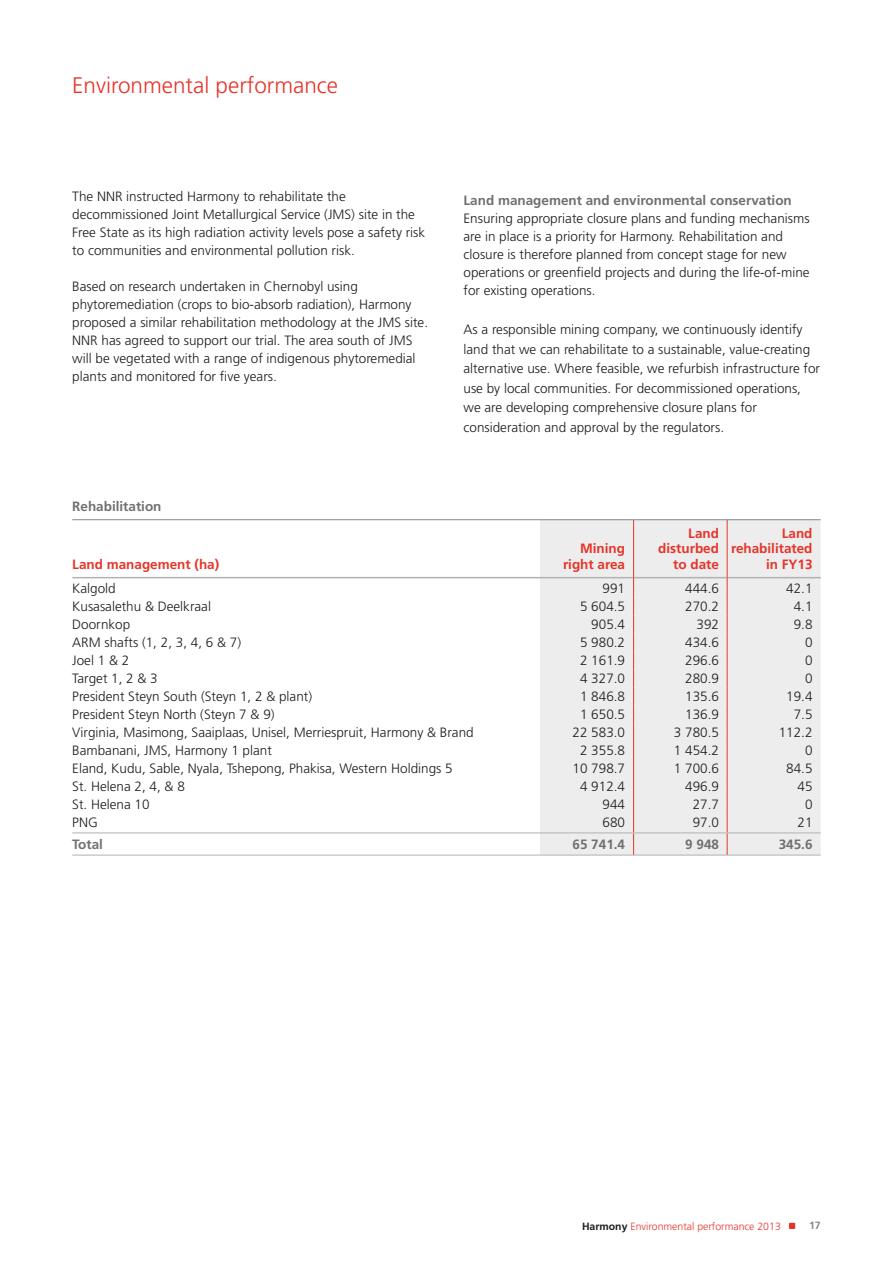
<style>
.page{position:relative;width:893px;height:1263px;background:#fff}
.page>*{position:absolute;margin:0;border:0;box-sizing:border-box;transform-origin:0 0}
.t1{font:300 22.5px "Frutiger LT Std";color:#e63429}
.t2{font:300 13.5px/18px "Frutiger LT Std";color:#1d1d1b}
.t3{font:700 13.5px "Frutiger LT Std";color:#70706f}
.t4{font:700 13.5px/15.8px "Frutiger LT Std";color:#e63429;text-align:right}
.t5{font:300 10.5px "Frutiger LT Std";color:#e63429}
.t6{font:700 10.5px "Frutiger LT Std";color:#878787}
.s1{font-weight:700;color:#1d1d1b}
</style>
<div class="page">
<svg style="left:789px;top:1223px;width:6px;height:6px"></svg>
<div style="left:540px;top:520px;width:281px;height:335px;background:#ededed"></div>
<hr style="left:72px;top:519px;width:468px;height:1px;background:#878787">
<hr style="left:540px;top:519px;width:94px;height:1px;background:#878787">
<hr style="left:634px;top:519px;width:93px;height:1px;background:#878787">
<hr style="left:727px;top:519px;width:94px;height:1px;background:#878787">
<hr style="left:72px;top:577px;width:468px;height:1px;background:#b2b2b2">
<hr style="left:540px;top:577px;width:93px;height:1px;background:#b2b2b2">
<hr style="left:634px;top:577px;width:93px;height:1px;background:#b2b2b2">
<hr style="left:727px;top:577px;width:94px;height:1px;background:#b2b2b2">
<hr style="left:72px;top:855px;width:468px;height:1px;background:#b2b2b2">
<hr style="left:540px;top:855px;width:94px;height:1px;background:#b2b2b2">
<hr style="left:634px;top:855px;width:93px;height:1px;background:#b2b2b2">
<hr style="left:727px;top:855px;width:94px;height:1px;background:#b2b2b2">
<hr style="left:633px;top:520px;width:1px;height:58px;background:#e63429">
<hr style="left:727px;top:520px;width:1px;height:58px;background:#e63429">
<svg style="left:633px;top:578px;width:1px;height:277px"></svg>
<svg style="left:727px;top:578px;width:1px;height:277px"></svg>
<hr style="left:72px;top:832px;width:468px;height:1px;background:#b2b2b2">
<hr style="left:540px;top:832px;width:94px;height:1px;background:#b2b2b2">
<hr style="left:634px;top:832px;width:93px;height:1px;background:#b2b2b2">
<hr style="left:727px;top:832px;width:94px;height:1px;background:#b2b2b2">
<h1 class="t1" style="left:72px;top:73px;width:267px">Environmental performance</h1>
<p class="t2" style="left:72px;top:188px;width:354px">The NNR instructed Harmony to rehabilitate the decommissioned Joint Metallurgical Service (JMS) site in the Free State as its high radiation activity levels pose a safety risk to communities and environmental pollution risk.</p>
<p class="t2" style="left:72px;top:278px;width:357px">Based on research undertaken in Chernobyl using phytoremediation (crops to bio-absorb radiation), Harmony proposed a similar rehabilitation methodology at the JMS site.<br>NNR has agreed to support our trial. The area south of JMS will be vegetated with a range of indigenous phytoremedial plants and monitored for five years.</p>
<p class="t3" style="left:72px;top:499px;width:91px">Rehabilitation</p>
<p class="t4" style="left:72px;top:557px;width:149px">Land management (ha)</p>
<p class="t3" style="left:463px;top:193px;width:330px">Land management and environmental conservation</p>
<p class="t2" style="left:463px;top:210px;width:348px">Ensuring appropriate closure plans and funding mechanisms are in place is a priority for Harmony. Rehabilitation and closure is therefore planned from concept stage for new operations or greenfield projects and during the life-of-mine for existing operations.</p>
<p class="t2" style="left:463px;top:320px;width:358px;line-height:19.5px">As a responsible mining company, we continuously identify land that we can rehabilitate to a sustainable, value-creating alternative use. Where feasible, we refurbish infrastructure for use by local communities. For decommissioned operations, we are developing comprehensive closure plans for consideration and approval by the regulators.</p>
<p class="t4" style="left:563px;top:541px;width:64px">Mining right area</p>
<p class="t4" style="left:658px;top:525px;width:62px">Land disturbed to date</p>
<p class="t4" style="left:731px;top:525px;width:83px">Land rehabilitated in FY13</p>
<p class="t2" style="left:72px;top:580px;width:45px">Kalgold</p>
<p class="t2" style="left:603px;top:580px;width:24px">991</p>
<p class="t2" style="left:685px;top:580px;width:35px">444.6</p>
<p class="t2" style="left:786px;top:580px;width:28px">42.1</p>
<p class="t2" style="left:72px;top:598px;width:140px">Kusasalethu &amp; Deelkraal</p>
<p class="t2" style="left:580px;top:598px;width:47px">5 604.5</p>
<p class="t2" style="left:685px;top:598px;width:35px">270.2</p>
<p class="t2" style="left:794px;top:598px;width:20px">4.1</p>
<p class="t2" style="left:72px;top:616px;width:60px">Doornkop</p>
<p class="t2" style="left:591px;top:616px;width:35px">905.4</p>
<p class="t2" style="left:696px;top:616px;width:24px">392</p>
<p class="t2" style="left:794px;top:616px;width:20px">9.8</p>
<p class="t2" style="left:72px;top:634px;width:170px">ARM shafts (1, 2, 3, 4, 6 &amp; 7)</p>
<p class="t2" style="left:580px;top:634px;width:47px">5 980.2</p>
<p class="t2" style="left:685px;top:634px;width:35px">434.6</p>
<p class="t2" style="left:805px;top:634px;width:9px">0</p>
<p class="t2" style="left:72px;top:652px;width:59px">Joel 1 &amp; 2</p>
<p class="t2" style="left:580px;top:652px;width:47px">2 161.9</p>
<p class="t2" style="left:685px;top:652px;width:35px">296.6</p>
<p class="t2" style="left:805px;top:652px;width:9px">0</p>
<p class="t2" style="left:72px;top:670px;width:87px">Target 1, 2 &amp; 3</p>
<p class="t2" style="left:580px;top:670px;width:47px">4 327.0</p>
<p class="t2" style="left:685px;top:670px;width:35px">280.9</p>
<p class="t2" style="left:805px;top:670px;width:9px">0</p>
<p class="t2" style="left:72px;top:688px;width:241px">President Steyn South (Steyn 1, 2 &amp; plant)</p>
<p class="t2" style="left:580px;top:688px;width:47px">1 846.8</p>
<p class="t2" style="left:685px;top:688px;width:35px">135.6</p>
<p class="t2" style="left:786px;top:688px;width:28px">19.4</p>
<p class="t2" style="left:72px;top:705px;width:204px">President Steyn North (Steyn 7 &amp; 9)</p>
<p class="t2" style="left:580px;top:705px;width:47px">1 650.5</p>
<p class="t2" style="left:685px;top:705px;width:35px">136.9</p>
<p class="t2" style="left:794px;top:705px;width:20px">7.5</p>
<p class="t2" style="left:72px;top:723px;width:403px">Virginia, Masimong, Saaiplaas, Unisel, Merriespruit, Harmony &amp; Brand</p>
<p class="t2" style="left:572px;top:723px;width:54px">22 583.0</p>
<p class="t2" style="left:674px;top:723px;width:47px">3 780.5</p>
<p class="t2" style="left:779px;top:723px;width:35px">112.2</p>
<p class="t2" style="left:72px;top:741px;width:201px">Bambanani, JMS, Harmony 1 plant</p>
<p class="t2" style="left:580px;top:741px;width:47px">2 355.8</p>
<p class="t2" style="left:674px;top:741px;width:47px">1 454.2</p>
<p class="t2" style="left:805px;top:741px;width:9px">0</p>
<p class="t2" style="left:72px;top:759px;width:382px">Eland, Kudu, Sable, Nyala, Tshepong, Phakisa, Western Holdings 5</p>
<p class="t2" style="left:572px;top:759px;width:54px">10 798.7</p>
<p class="t2" style="left:674px;top:759px;width:47px">1 700.6</p>
<p class="t2" style="left:786px;top:759px;width:28px">84.5</p>
<p class="t2" style="left:72px;top:777px;width:114px">St. Helena 2, 4, &amp; 8</p>
<p class="t2" style="left:580px;top:777px;width:47px">4 912.4</p>
<p class="t2" style="left:685px;top:777px;width:35px">496.9</p>
<p class="t2" style="left:797px;top:777px;width:17px">45</p>
<p class="t2" style="left:72px;top:795px;width:79px">St. Helena 10</p>
<p class="t2" style="left:603px;top:795px;width:24px">944</p>
<p class="t2" style="left:693px;top:795px;width:28px">27.7</p>
<p class="t2" style="left:805px;top:795px;width:9px">0</p>
<p class="t2" style="left:72px;top:813px;width:27px">PNG</p>
<p class="t2" style="left:603px;top:813px;width:24px">680</p>
<p class="t2" style="left:693px;top:813px;width:28px">97.0</p>
<p class="t2" style="left:797px;top:813px;width:17px">21</p>
<p class="t3" style="left:72px;top:836px;width:32px">Total</p>
<p class="t3" style="left:572px;top:836px;width:54px">65 741.4</p>
<p class="t3" style="left:685px;top:836px;width:35px">9 948</p>
<p class="t3" style="left:779px;top:836px;width:35px">345.6</p>
<p class="t5" style="left:582px;top:1221px;width:200px"><span class="s1">Harmony</span> Environmental performance 2013</p>
<p class="t6" style="left:809px;top:1219px;width:13px">17</p>
</div>
